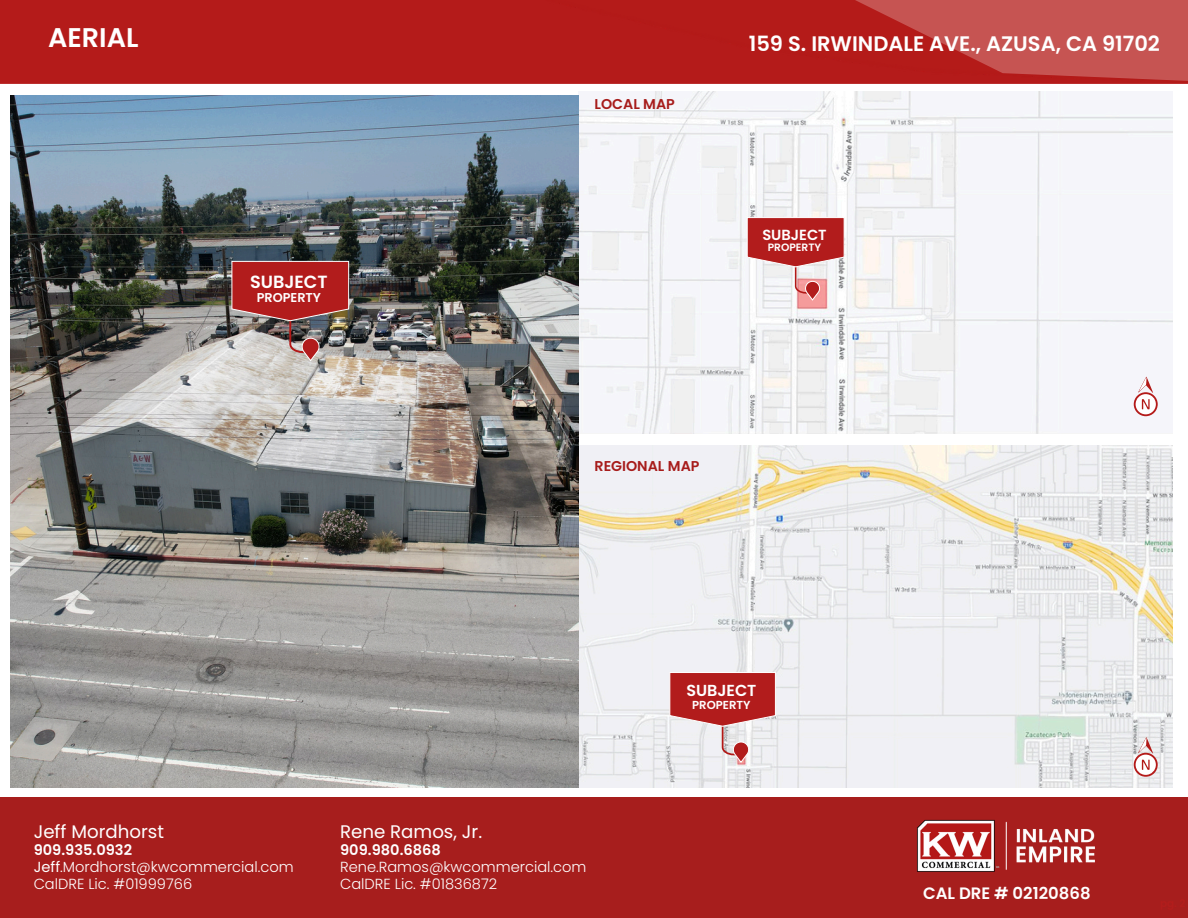
<style>
.page{position:relative;width:1188px;height:918px;background:#fff}
.page>*{position:absolute;margin:0;border:0;box-sizing:border-box;transform-origin:0 0}
.t1{font:600 27px "Poppins";color:#fff}
.t2{font:600 21px "Poppins";color:#fff}
.t3{font:18.15px "Poppins";color:#fff}
.t4{font:600 17.7px "Poppins";color:#fff}
.t5{font:600 16.5px "Poppins";color:#fff}
.t6{font:600 15.9px "Poppins";color:#fff}
.t7{font:600 14.7px "Poppins";color:#fff}
.t8{font:300 14.55px/17.1px "Poppins";color:#fff}
.t9{font:600 14.25px "Poppins";color:#a71c1b}
.t10{font:600 12.75px "Poppins";color:#fff}
.t11{font:600 11.55px "Poppins";color:#fff}
.t12{font:600 10.65px "Poppins";color:#fff}
.s1{font-weight:600}
.s2{font-weight:400}
</style>
<div class="page">
<img style="left:578px;top:92px;width:594px;height:342px">
<img style="left:578px;top:445px;width:594px;height:342px">
<div style="left:0;top:0;width:1188px;height:84px;background:#b41b1a"></div>
<img style="left:545px;top:0;width:643px;height:82px">
<div style="left:0;top:797px;width:1188px;height:121px;background:#a71e1d"></div>
<img style="left:917px;top:819px;width:178px;height:53px">
<svg style="left:746px;top:217px;width:99px;height:84px"></svg>
<svg style="left:1134px;top:377px;width:24px;height:39px"></svg>
<svg style="left:1134px;top:737px;width:24px;height:40px"></svg>
<svg style="left:669px;top:672px;width:107px;height:91px"></svg>
<img style="left:10px;top:96px;width:568px;height:692px">
<img style="left:231px;top:260px;width:119px;height:102px">
<p class="t1" style="left:48px;top:19px;width:92px">AERIAL</p>
<h4 class="t2" style="left:749px;top:29px;width:413px">159 S. IRWINDALE AVE., AZUSA, CA 91702</h4>
<h4 class="t4" style="left:250px;top:269px;width:79px">SUBJECT</h4>
<h6 class="t10" style="left:257px;top:289px;width:66px">PROPERTY</h6>
<h3 class="t9" style="left:595px;top:94px;width:82px">LOCAL MAP</h3>
<h2 class="t7" style="left:762px;top:224px;width:66px">SUBJECT</h2>
<p class="t12" style="left:768px;top:240px;width:55px">PROPERTY</p>
<h6 class="t9" style="left:595px;top:456px;width:106px">REGIONAL MAP</h6>
<p class="t3" style="left:34px;top:819px;width:132px">Jeff Mordhorst</p>
<p class="t8" style="left:34px;top:841px;width:261px"><span class="s1">909.935.0932<br></span><span class="s2">Jeff</span>.Mordhorst@kwcommercial.com</p>
<h3 class="t8" style="left:34px;top:875px;width:160px">CalDRE Lic. #01999766</h3>
<h5 class="t3" style="left:340px;top:819px;width:143px">Rene Ramos, Jr.</h5>
<h5 class="t8" style="left:340px;top:841px;width:248px"><span class="s1">909.980.6868<br></span>Rene.Ramos@kwcommercial.com</h5>
<h5 class="t8" style="left:340px;top:875px;width:159px">CalDRE Lic. #01836872</h5>
<p class="t6" style="left:686px;top:680px;width:72px">SUBJECT</p>
<p class="t11" style="left:692px;top:697px;width:60px">PROPERTY</p>
<h4 class="t5" style="left:923px;top:882px;width:169px">CAL DRE # 02120868</h4>
</div>
